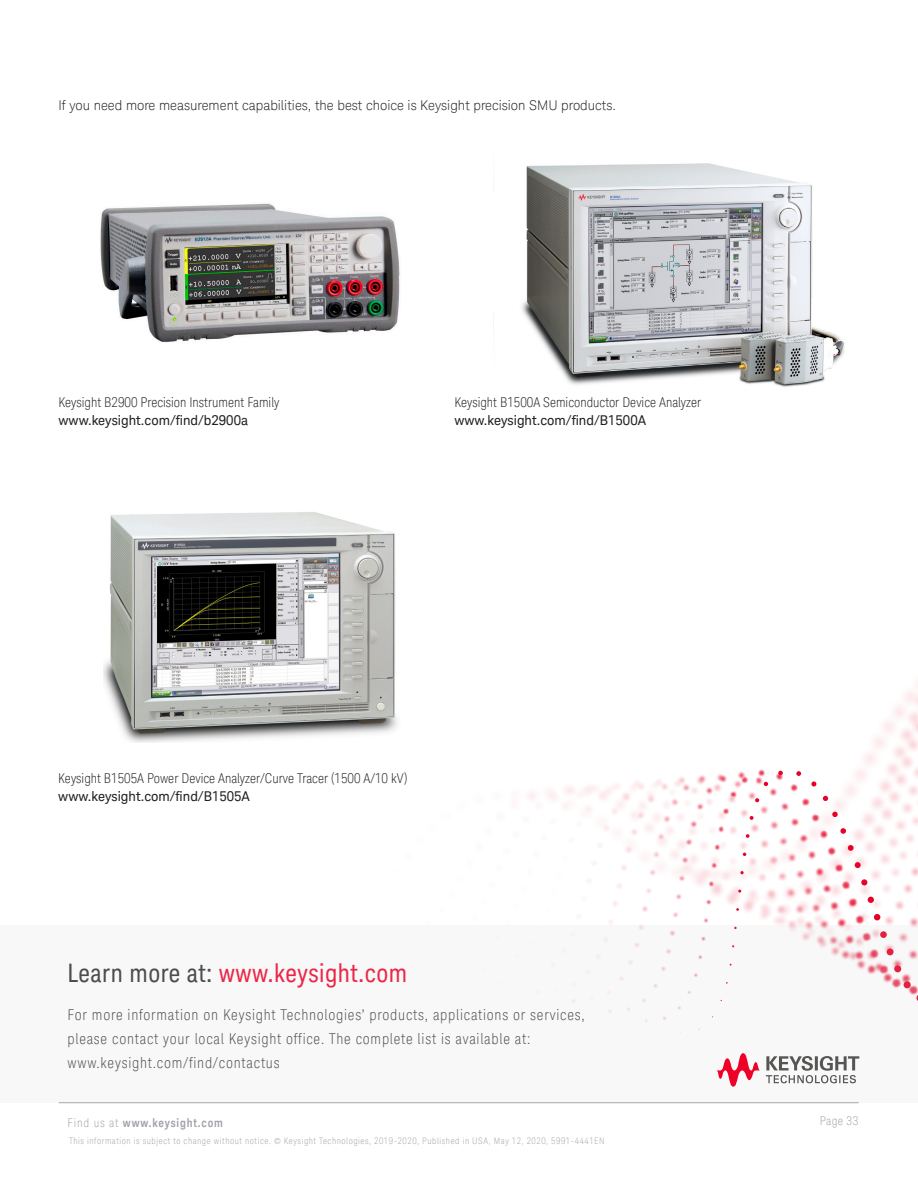
<style>
.page{position:relative;width:918px;height:1188px;background:#fff}
.page>*{position:absolute;margin:0;border:0;box-sizing:border-box;transform-origin:0 0}
.t1{font:25.5px "Keysight Sans Condensed";letter-spacing:.02em;color:#ec2649}
.t2{font:300 condensed 15px/24px "Keysight Sans";letter-spacing:.05em;color:#4b4c4d}
.Body_Text_Indent_NoS{font:300 condensed 13.5px/18px "Keysight Sans";color:#231f20}
.Body_Text_Indent_NoS-2{font:300 13.5px "Keysight Sans";color:#231f20}
.t3{font:700 12px "Keysight Sans Condensed";letter-spacing:.07em;color:#a4a1a9}
.t4{font:300 condensed 12px "Keysight Sans";letter-spacing:.03em;color:#a4a1a9}
.t5{font:300 condensed 9px "Keysight Sans";letter-spacing:.06em;color:#a4a1a9}
.s1{font-weight:400;font-stretch:normal}
.s2{color:#4b4c4d}
.s3{font-family:"Keysight Sans";font-weight:300;font-stretch:condensed}
</style>
<div class="page">
<img style="left:528px;top:682px;width:390px;height:244px">
<svg style="left:740px;top:871px;width:4px;height:3px"></svg>
<svg style="left:743px;top:852px;width:3px;height:4px"></svg>
<svg style="left:746px;top:834px;width:4px;height:4px"></svg>
<svg style="left:750px;top:816px;width:4px;height:4px"></svg>
<svg style="left:755px;top:798px;width:4px;height:4px"></svg>
<svg style="left:764px;top:782px;width:4px;height:4px"></svg>
<svg style="left:778px;top:771px;width:5px;height:4px"></svg>
<svg style="left:796px;top:771px;width:5px;height:5px"></svg>
<svg style="left:811px;top:781px;width:6px;height:6px"></svg>
<svg style="left:823px;top:796px;width:5px;height:5px"></svg>
<svg style="left:832px;top:812px;width:6px;height:5px"></svg>
<svg style="left:840px;top:828px;width:6px;height:6px"></svg>
<svg style="left:848px;top:845px;width:6px;height:6px"></svg>
<svg style="left:855px;top:862px;width:6px;height:6px"></svg>
<svg style="left:861px;top:879px;width:7px;height:7px"></svg>
<div style="left:867px;top:896px;width:7px;height:7px;background:#e90029;border-radius:50%"></div>
<div style="left:874px;top:914px;width:7px;height:7px;background:#e90029;border-radius:50%"></div>
<div style="left:0;top:926px;width:918px;height:177px;background:#f8f8f8"></div>
<svg style="left:766px;top:1056px;width:93px;height:27px"></svg>
<svg style="left:716px;top:1053px;width:44px;height:34px"></svg>
<img style="left:522px;top:163px;width:323px;height:224px">
<img style="left:104px;top:512px;width:293px;height:230px">
<img style="left:100px;top:203px;width:300px;height:139px">
<p class="Body_Text_Indent_NoS-2" style="left:58px;top:97px;width:559px">If you need more measurement capabilities, the best choice is Keysight precision SMU products.</p>
<p class="Body_Text_Indent_NoS" style="left:58px;top:393px;width:222px">Keysight B2900 Precision Instrument Family <span class="s1">www.keysight.com/find/b2900a</span></p>
<p class="Body_Text_Indent_NoS" style="left:454px;top:393px;width:248px">Keysight B1500A Semiconductor Device Analyzer <span class="s1">www.keysight.com/find/B1500A</span></p>
<p class="Body_Text_Indent_NoS" style="left:58px;top:769px;width:351px">Keysight B1505A Power Device Analyzer/Curve Tracer (1500 A/10 kV) <span class="s1">www.keysight.com/find/B1505A</span></p>
<h1 class="t1" style="left:68px;top:958px;width:341px"><span class="s2">Learn more at:</span> www.keysight.com</h1>
<p class="t2" style="left:68px;top:1003px;width:519px">For more information on Keysight Technologies’ products, applications or services, please contact your local Keysight office. The complete list is available at: www.keysight.com/find/contactus</p>
<p class="t3" style="left:68px;top:1116px;width:157px"><span class="s3">Find us at</span> www.keysight.com</p>
<p class="t4" style="left:820px;top:1114px;width:40px">Page 33</p>
<p class="t5" style="left:69px;top:1136px;width:537px">This information is subject to change without notice. © Keysight Technologies, 2019-2020, Published in USA, May 12, 2020, 5991-4441EN</p>
</div>
